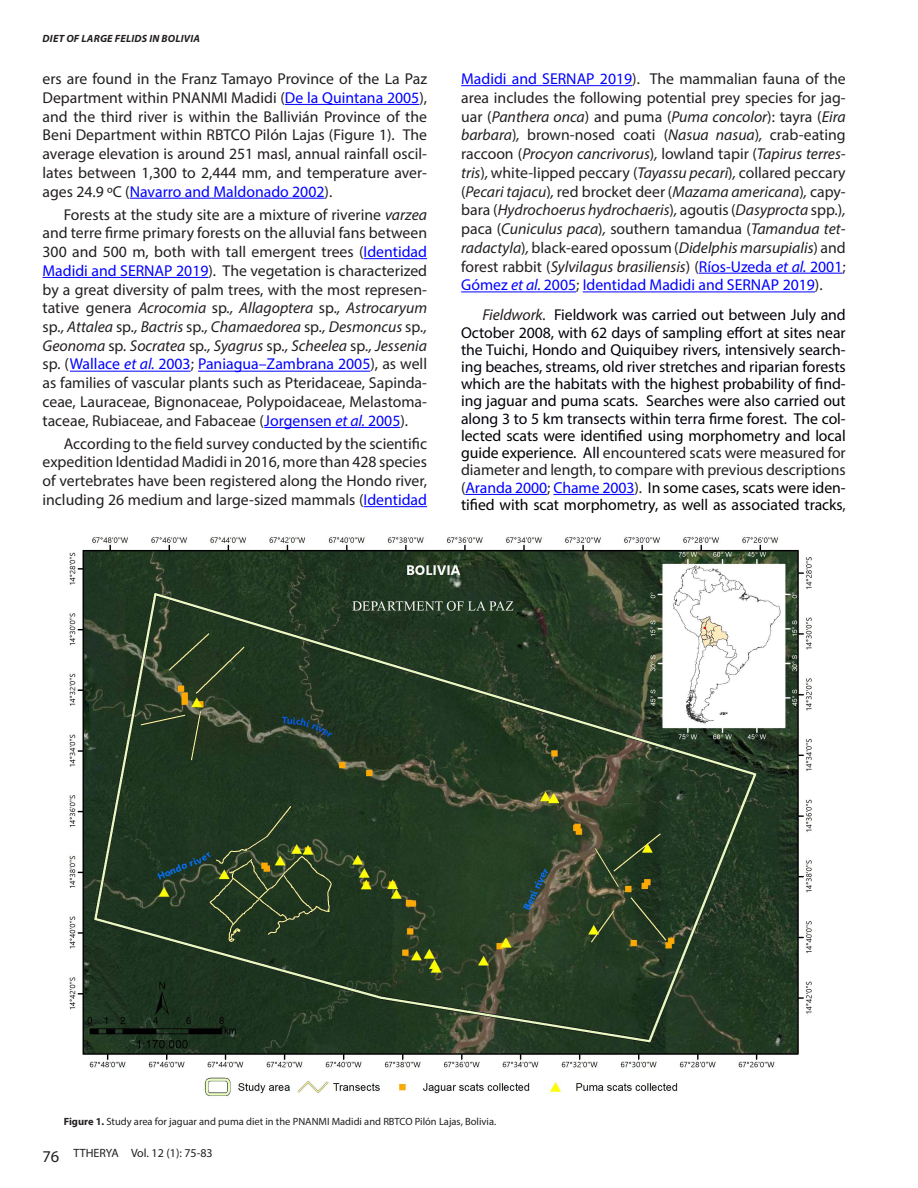
<style>
.page{position:relative;width:918px;height:1188px;background:#fff}
.page>*{position:absolute;margin:0;border:0;box-sizing:border-box;transform-origin:0 0}
.t1{font:15.75px/18.8px "Myriad Pro";color:#231f20;text-align:justify}
.t2{font:15.75px/17.2px "Myriad Pro";letter-spacing:-.005em;color:#00000a;text-align:justify}
.t3{font:12px "Myriad Pro";color:#231f20}
.t4{font:10.5px "Myriad Pro";color:#231f20}
.t5{font:italic 700 10.5px "Myriad Pro";letter-spacing:.02em;color:#231f20}
.s1{color:#00f}
.s2{font-style:italic}
.s3{font-style:italic;color:#00f}
.s4{font-style:italic;color:#231f20}
.s5{color:#000}
.s6{color:#231f20}
.s7{font-weight:700}
.s8{font-size:16.5px}
</style>
<div class="page">
<hr style="left:285px;top:104px;width:134px;height:1px;background:#00f">
<hr style="left:130px;top:198px;width:195px;height:1px;background:#00f">
<hr style="left:364px;top:258px;width:63px;height:1px;background:#00f">
<hr style="left:43px;top:277px;width:165px;height:1px;background:#00f">
<hr style="left:70px;top:371px;width:121px;height:1px;background:#00f">
<hr style="left:198px;top:371px;width:172px;height:1px;background:#00f">
<hr style="left:264px;top:427px;width:136px;height:1px;background:#00f">
<hr style="left:364px;top:506px;width:63px;height:1px;background:#00f">
<hr style="left:461px;top:85px;width:171px;height:1px;background:#00f">
<hr style="left:699px;top:273px;width:143px;height:1px;background:#00f">
<hr style="left:461px;top:292px;width:115px;height:1px;background:#00f">
<hr style="left:583px;top:292px;width:232px;height:1px;background:#00f">
<hr style="left:465px;top:494px;width:82px;height:1px;background:#00f">
<hr style="left:553px;top:494px;width:81px;height:1px;background:#00f">
<img style="left:69px;top:536px;width:743px;height:561px">
<p class="t5" style="left:43px;top:31px;width:159px">DIET OF LARGE FELIDS IN BOLIVIA</p>
<p class="t1" style="left:43px;top:69px;width:386px">ers are found in the Franz Tamayo Province of the La Paz Department within PNANMI Madidi (<span class="s1">De la Quintana 2005</span>), and the third river is within the Ballivián Province of the Beni Department within RBTCO Pilón Lajas (Figure 1). The average elevation is around 251 masl, annual rainfall oscil&shy;lates between 1,300 to 2,444 mm, and temperature aver&shy;ages 24.9 ºC (<span class="s1">Navarro and Maldonado 2002</span>).</p>
<p class="t1" style="left:43px;top:205px;width:386px;text-indent:21px">Forests at the study site are a mixture of riverine <span class="s2">varzea </span>and terre firme primary forests on the alluvial fans between 300 and 500 m, both with tall emergent trees (<span class="s1">Identidad Madidi and SERNAP 2019</span>). The vegetation is characterized by a great diversity of palm trees, with the most represen&shy;tative genera <span class="s2">Acrocomia</span> sp<span class="s2">., Allagoptera</span> sp<span class="s2">., Astrocaryum </span>sp<span class="s2">., Attalea</span> sp<span class="s2">., Bactris</span> sp<span class="s2">., Chamaedorea</span> sp<span class="s2">., Desmoncus</span> sp<span class="s2">., Geonoma</span> sp<span class="s2">. Socratea</span> sp<span class="s2">., Syagrus</span> sp<span class="s2">., Scheelea</span> sp<span class="s2">., Jessenia </span>sp<span class="s2">.</span> (<span class="s1">Wallace</span> <span class="s3">et al.</span> <span class="s1">2003</span>; <span class="s1">Paniagua–Zambrana 2005</span>), as well as families of vascular plants such as Pteridaceae, Sapinda&shy;ceae, Lauraceae, Bignonaceae, Polypoidaceae, Melastoma&shy;taceae, Rubiaceae, and Fabaceae (<span class="s1">Jorgensen</span> <span class="s3">et al.</span> <span class="s1">2005</span>).</p>
<p class="t1" style="left:43px;top:434px;width:386px;text-indent:21px">According to the field survey conducted by the scientific expedition Identidad Madidi in 2016, more than 428 species of vertebrates have been registered along the Hondo river, including 26 medium and large-sized mammals (<span class="s1">Identidad</span></p>
<p class="t1" style="left:461px;top:69px;width:386px"><span class="s1">Madidi and SERNAP 2019</span>). The mammalian fauna of the area includes the following potential prey species for jag&shy;uar (<span class="s2">Panthera onca</span>) and puma (<span class="s2">Puma concolor</span>): tayra (<span class="s2">Eira barbara</span>)<span class="s2">,</span> brown-nosed coati (<span class="s2">Nasua nasua</span>)<span class="s2">,</span> crab-eating raccoon (<span class="s2">Procyon cancrivorus</span>)<span class="s2">,</span> lowland tapir (<span class="s2">Tapirus terres&shy;tris</span>)<span class="s2">,</span> white-lipped peccary (<span class="s2">Tayassu pecari</span>)<span class="s2">,</span> collared peccary (<span class="s2">Pecari tajacu</span>)<span class="s2">,</span> red brocket deer (<span class="s2">Mazama americana</span>)<span class="s2">,</span> capy&shy;bara (<span class="s2">Hydrochoerus hydrochaeris</span>)<span class="s2">,</span> agoutis (<span class="s2">Dasyprocta</span> spp.)<span class="s2">, </span>paca (<span class="s2">Cuniculus paca</span>)<span class="s2">,</span> southern tamandua (<span class="s2">Tamandua tet&shy;radactyla</span>)<span class="s2">,</span> black-eared opossum (<span class="s2">Didelphis marsupialis</span>) and forest rabbit (<span class="s2">Sylvilagus brasiliensis</span>) (<span class="s1">Ríos-Uzeda</span> <span class="s3">et al.</span> <span class="s1">2001</span>; <span class="s1">Gómez</span> <span class="s3">et al.</span> <span class="s1">2005</span>; <span class="s1">Identidad Madidi and SERNAP 2019</span>).</p>
<p class="t2" style="left:461px;top:306px;width:386px;text-indent:21px"><span class="s4">Fieldwork.</span> Fieldwork was carried out between July and October 2008, with 62 days of sampling effort at sites near the Tuichi, Hondo and Quiquibey rivers, intensively search&shy;ing beaches, streams, old river stretches and riparian forests which are the habitats with the highest probability of find&shy;ing jaguar and puma scats. Searches were also carried out along 3 to 5 km transects within terra firme forest. <span class="s5">The col&shy;lected scats were identified using morphometry and local guide experience.</span> All <span class="s6">encountered scats were measured for diameter and length, to compare with previous descriptions (</span><span class="s1">Aranda 2000</span><span class="s6">;</span> <span class="s1">Chame 2003</span><span class="s6">).</span> <span class="s5">In some cases, scats were iden&shy;tified with scat morphometry, as well as associated tracks</span><span class="s6">,</span></p>
<p class="t4" style="left:64px;top:1115px;width:434px"><span class="s7">Figure 1.</span> Study area for jaguar and puma diet in the PNANMI Madidi and RBTCO Pilón Lajas, Bolivia.</p>
<p class="t3" style="left:43px;top:1146px;width:172px"><span class="s8">76</span> TTHERYA Vol. 12 (1): 75-83</p>
</div>
